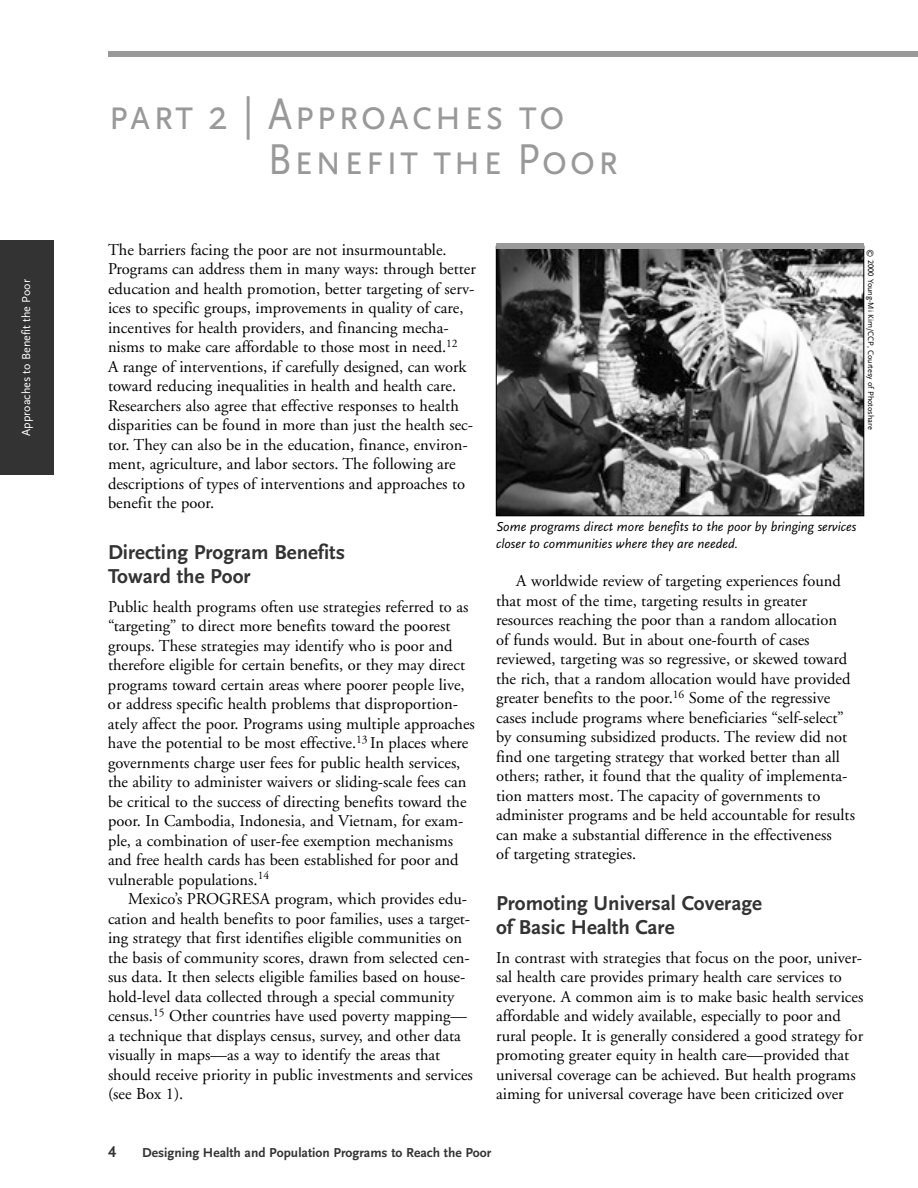
<style>
.page{position:relative;width:918px;height:1188px;background:#fff}
.page>*{position:absolute;margin:0;border:0;box-sizing:border-box;transform-origin:0 0}
.t1{font:45px/45px "Scala Sans Caps";letter-spacing:.045em;color:#999;scale:.9 1}
.t2{font:700 21px/24px "Scala Sans LF";color:#333}
.t3{font:16.5px/19.5px "Adobe Garamond";color:#000}
.t4{font:700 16.5px "Scala Sans LF";color:#333}
.t5{font:italic 13.5px/16.5px "Scala Sans LF";color:#000}
.t6{font:700 13.5px "Scala Sans LF";color:#333}
.t7{font:12px "Scala Sans LF";color:#fff}
.t8{font:8.25px "Scala Sans LF";color:#000}
</style>
<div class="page">
<div style="left:108px;top:51px;width:810px;height:6px;background:#999"></div>
<img style="left:498px;top:249px;width:364px;height:265px">
<div style="left:496px;top:243px;width:368px;height:6px;background:#999"></div>
<div style="left:0;top:241px;width:54px;height:234px;background:#333"></div>
<p class="t7" style="left:20px;top:436px;width:158px;rotate:-90deg">Approaches to Benefit the Poor</p>
<h1 class="t1" style="left:268px;top:93px;width:391px;text-indent:-160px">part 2 | Approaches to<br>Benefit the Poor</h1>
<p class="t3" style="left:108px;top:241px;width:369px">The barriers facing the poor are not insurmountable.<br>Programs can address them in many ways: through better education and health promotion, better targeting of serv&shy;ices to specific groups, improvements in quality of care, incentives for health providers, and financing mecha&shy;nisms to make care affordable to those most in need.<sup>12<br></sup>A range of interventions, if carefully designed, can work toward reducing inequalities in health and health care.<br>Researchers also agree that effective responses to health disparities can be found in more than just the health sec&shy;tor. They can also be in the education, finance, environ&shy;ment, agriculture, and labor sectors. The following are descriptions of types of interventions and approaches to benefit the poor.</p>
<p class="t2" style="left:108px;top:541px;width:239px">Directing Program Benefits<br>Toward the Poor</p>
<p class="t3" style="left:108px;top:598px;width:368px">Public health programs often use strategies referred to as “targeting” to direct more benefits toward the poorest groups. These strategies may identify who is poor and therefore eligible for certain benefits, or they may direct programs toward certain areas where poorer people live, or address specific health problems that disproportion&shy;ately affect the poor. Programs using multiple approaches have the potential to be most effective.<sup>13</sup> In places where governments charge user fees for public health services, the ability to administer waivers or sliding-scale fees can be critical to the success of directing benefits toward the poor. In Cambodia, Indonesia, and Vietnam, for exam&shy;ple, a combination of user-fee exemption mechanisms and free health cards has been established for poor and vulnerable populations.<sup>14</sup></p>
<p class="t3" style="left:108px;top:891px;width:366px;text-indent:20px">Mexico’s PROGRESA program, which provides edu&shy;cation and health benefits to poor families, uses a target&shy;ing strategy that first identifies eligible communities on the basis of community scores, drawn from selected cen&shy;sus data. It then selects eligible families based on house&shy;hold-level data collected through a special community census.<sup>15</sup> Other countries have used poverty mapping— a technique that displays census, survey, and other data visually in maps—as a way to identify the areas that should receive priority in public investments and services (see Box 1).</p>
<p class="t8" style="left:875px;top:249px;width:182px;rotate:90deg">© 2000 Young-Mi Kim/CCP, Courtesy of Photoshare</p>
<p class="t5" style="left:496px;top:519px;width:362px">Some programs direct more benefits to the poor by bringing services closer to communities where they are needed.</p>
<p class="t3" style="left:496px;top:573px;width:360px;text-indent:20px">A worldwide review of targeting experiences found that most of the time, targeting results in greater resources reaching the poor than a random allocation<br>of funds would. But in about one-fourth of cases reviewed, targeting was so regressive, or skewed toward the rich, that a random allocation would have provided greater benefits to the poor.<sup>16</sup> Some of the regressive cases include programs where beneficiaries “self-select” by consuming subsidized products. The review did not find one targeting strategy that worked better than all others; rather, it found that the quality of implementa&shy;tion matters most. The capacity of governments to administer programs and be held accountable for results can make a substantial difference in the effectiveness<br>of targeting strategies.</p>
<p class="t2" style="left:496px;top:892px;width:267px">Promoting Universal Coverage of Basic Health Care</p>
<p class="t3" style="left:496px;top:949px;width:369px">In contrast with strategies that focus on the poor, univer&shy;sal health care provides primary health care services to everyone. A common aim is to make basic health services affordable and widely available, especially to poor and rural people. It is generally considered a good strategy for promoting greater equity in health care—provided that universal coverage can be achieved. But health programs aiming for universal coverage have been criticized over</p>
<p class="t4" style="left:108px;top:1144px;width:10px">4</p>
<p class="t6" style="left:142px;top:1146px;width:351px">Designing Health and Population Programs to Reach the Poor</p>
</div>
